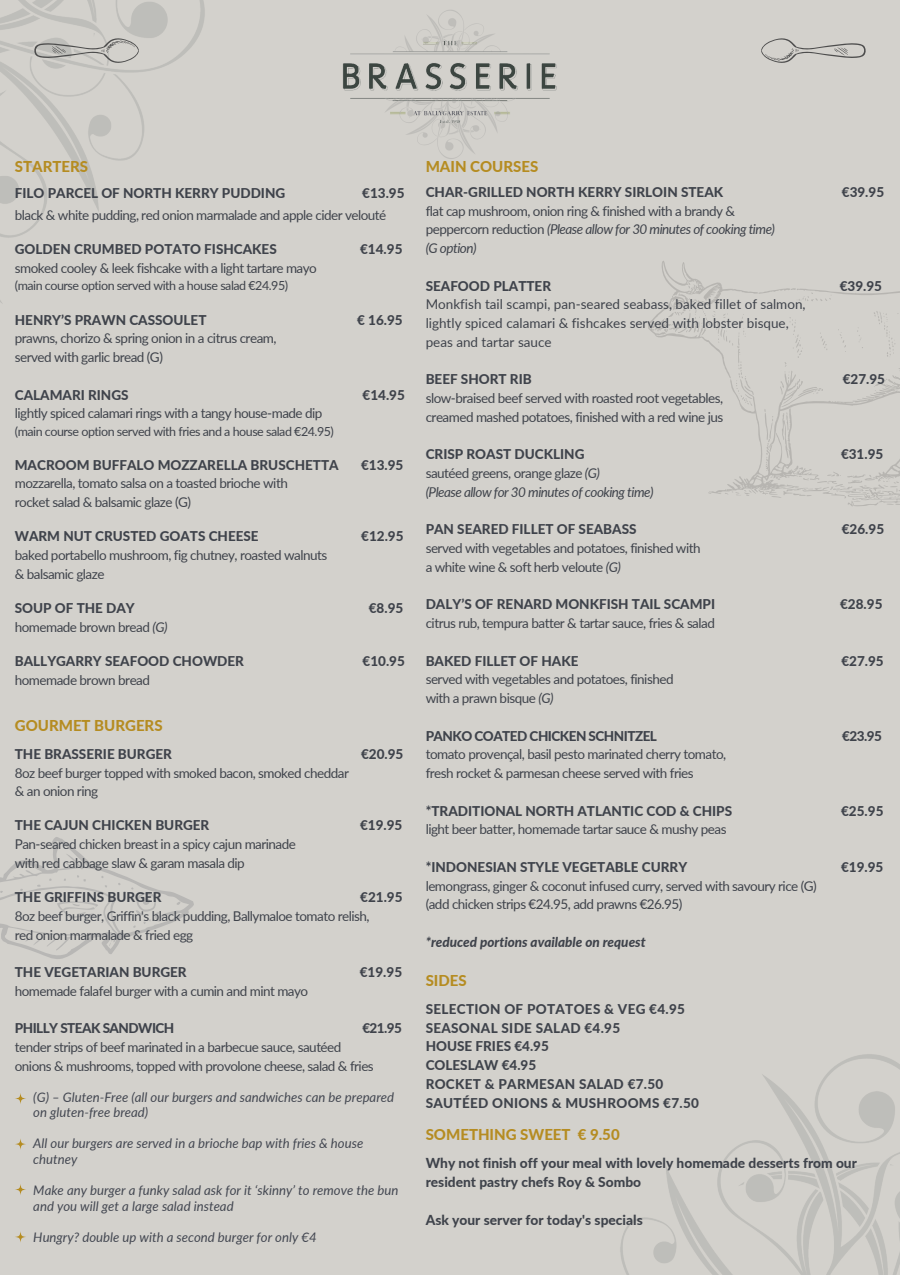
<style>
.page{position:relative;width:900px;height:1275px;background:#d3d1cc}
.page>*{position:absolute;margin:0;border:0;box-sizing:border-box;transform-origin:0 0}
.t1{font:800 15px "Lato";color:#b58c21}
.t2{font:800 13.75px/19.1px "Lato";color:#3f434b}
.t3{font:13.5px "Lato";letter-spacing:-.04em;color:#3f434b}
.t4{font:800 13.5px "Lato";color:#3f434b}
.t5{font:800 13.5px/18.8px "Lato";letter-spacing:.02em;color:#3f434b}
.t6{font:13.5px "Lato";color:#3f434b}
.t7{font:italic 13.5px "Lato";letter-spacing:-.04em;color:#3f434b}
.t8{font:800 13.5px "Lato";letter-spacing:-.04em;color:#3f434b}
.t9{font:italic 800 13.5px "Lato";color:#3f434b}
.t10{font:italic 13.15px/15.6px "Lato";color:#434751}
.t11{font:12.5px "Lato";letter-spacing:-.04em;color:#3f434b}
.s1{font-style:italic}
.s2{font-style:normal}
</style>
<div class="page">
<img style="left:620px;top:1054px;width:280px;height:221px">
<svg style="left:648px;top:261px;width:252px;height:245px"></svg>
<svg style="left:0;top:837px;width:194px;height:122px"></svg>
<img style="left:0;top:0;width:205px;height:303px">
<svg style="left:33px;top:38px;width:106px;height:25px"></svg>
<svg style="left:761px;top:38px;width:105px;height:25px"></svg>
<svg style="left:15px;top:1138px;width:11px;height:12px"></svg>
<svg style="left:15px;top:1184px;width:11px;height:11px"></svg>
<svg style="left:15px;top:1231px;width:11px;height:12px"></svg>
<svg style="left:15px;top:1093px;width:11px;height:11px"></svg>
<img style="left:343px;top:10px;width:214px;height:149px">
<p class="t1" style="left:15px;top:157px;width:75px">STARTERS</p>
<p class="t4" style="left:15px;top:185px;width:272px">FILO PARCEL OF NORTH KERRY PUDDING</p>
<p class="t4" style="left:362px;top:185px;width:44px">€13.95</p>
<p class="t3" style="left:15px;top:207px;width:373px">black &amp; white pudding, red onion marmalade and apple cider velouté</p>
<p class="t4" style="left:15px;top:241px;width:264px">GOLDEN CRUMBED POTATO FISHCAKES</p>
<p class="t4" style="left:360px;top:241px;width:44px">€14.95</p>
<h1 class="t3" style="left:15px;top:260px;width:304px">smoked cooley &amp; leek fishcake with a light tartare mayo</h1>
<p class="t11" style="left:15px;top:278px;width:275px">(main course option served with a house salad €24.95)</p>
<p class="t4" style="left:15px;top:311px;width:193px">HENRY’S PRAWN CASSOULET</p>
<p class="t4" style="left:357px;top:311px;width:47px">€ 16.95</p>
<p class="t3" style="left:15px;top:330px;width:263px">prawns, chorizo &amp; spring onion in a citrus cream,</p>
<p class="t3" style="left:15px;top:349px;width:150px">served with garlic bread (G)</p>
<p class="t4" style="left:15px;top:386px;width:115px">CALAMARI RINGS</p>
<p class="t4" style="left:363px;top:386px;width:44px">€14.95</p>
<p class="t3" style="left:15px;top:405px;width:309px">lightly spiced calamari rings with a tangy house-made dip</p>
<p class="t11" style="left:15px;top:423px;width:321px">(main course option served with fries and a house salad €24.95)</p>
<p class="t4" style="left:15px;top:456px;width:325px">MACROOM BUFFALO MOZZARELLA BRUSCHETTA</p>
<p class="t4" style="left:361px;top:456px;width:44px">€13.95</p>
<p class="t3" style="left:15px;top:475px;width:275px">mozzarella, tomato salsa on a toasted brioche with</p>
<p class="t3" style="left:15px;top:494px;width:178px">rocket salad &amp; balsamic glaze (G)</p>
<p class="t4" style="left:15px;top:528px;width:245px">WARM NUT CRUSTED GOATS CHEESE</p>
<p class="t4" style="left:361px;top:528px;width:44px">€12.95</p>
<p class="t3" style="left:15px;top:547px;width:314px">baked portabello mushroom, fig chutney, roasted walnuts</p>
<p class="t3" style="left:15px;top:566px;width:91px">&amp; balsamic glaze</p>
<p class="t4" style="left:15px;top:600px;width:122px">SOUP OF THE DAY</p>
<p class="t4" style="left:369px;top:600px;width:36px">€8.95</p>
<p class="t3" style="left:15px;top:618px;width:154px">homemade brown bread <span class="s1">(G)</span></p>
<p class="t4" style="left:15px;top:653px;width:231px">BALLYGARRY SEAFOOD CHOWDER</p>
<p class="t4" style="left:363px;top:653px;width:44px">€10.95</p>
<p class="t3" style="left:15px;top:671px;width:137px">homemade brown bread</p>
<p class="t1" style="left:15px;top:716px;width:149px">GOURMET BURGERS</p>
<p class="t4" style="left:15px;top:746px;width:159px">THE BRASSERIE BURGER</p>
<p class="t4" style="left:361px;top:746px;width:44px">€20.95</p>
<p class="t3" style="left:15px;top:764px;width:336px">8oz beef burger topped with smoked bacon, smoked cheddar</p>
<p class="t3" style="left:15px;top:783px;width:85px">&amp; an onion ring</p>
<p class="t4" style="left:15px;top:817px;width:196px">THE CAJUN CHICKEN BURGER</p>
<p class="t4" style="left:360px;top:817px;width:44px">€19.95</p>
<p class="t3" style="left:15px;top:836px;width:283px">Pan-seared chicken breast in a spicy cajun marinade</p>
<p class="t3" style="left:15px;top:855px;width:232px">with red cabbage slaw &amp; garam masala dip</p>
<p class="t4" style="left:15px;top:889px;width:148px">THE GRIFFINS BURGER</p>
<p class="t4" style="left:360px;top:889px;width:44px">€21.95</p>
<p class="t3" style="left:15px;top:908px;width:356px">8oz beef burger, Griffin's black pudding, Ballymaloe tomato relish,</p>
<p class="t3" style="left:15px;top:926px;width:180px">red onion marmalade &amp; fried egg</p>
<p class="t4" style="left:15px;top:964px;width:173px">THE VEGETARIAN BURGER</p>
<p class="t4" style="left:360px;top:964px;width:44px">€19.95</p>
<h4 class="t3" style="left:15px;top:983px;width:295px">homemade falafel burger with a cumin and mint mayo</h4>
<h1 class="t8" style="left:15px;top:1020px;width:161px">PHILLY STEAK SANDWICH</h1>
<h1 class="t4" style="left:362px;top:1020px;width:41px">€21.95</h1>
<h3 class="t3" style="left:15px;top:1039px;width:328px">tender strips of beef marinated in a barbecue sauce, sautéed</h3>
<h1 class="t3" style="left:15px;top:1058px;width:360px">onions &amp; mushrooms, topped with provolone cheese, salad &amp; fries</h1>
<h2 class="t10" style="left:33px;top:1089px;width:362px">(G) – Gluten-Free (all our burgers and sandwiches can be prepared on gluten-free bread)</h2>
<h2 class="t10" style="left:33px;top:1136px;width:331px">All our burgers are served in a brioche bap with fries &amp; house chutney</h2>
<p class="t10" style="left:33px;top:1182px;width:367px">Make any burger a funky salad ask for it ‘skinny’ to remove the bun and you will get a large salad instead</p>
<p class="t10" style="left:33px;top:1229px;width:285px">Hungry? double up with a second burger for only €4</p>
<p class="t1" style="left:426px;top:157px;width:114px">MAIN COURSES</p>
<p class="t4" style="left:426px;top:184px;width:299px">CHAR-GRILLED NORTH KERRY SIRLOIN STEAK</p>
<p class="t4" style="left:842px;top:184px;width:44px">€39.95</p>
<p class="t3" style="left:426px;top:202px;width:311px">flat cap mushroom, onion ring &amp; finished with a brandy &amp;</p>
<p class="t7" style="left:426px;top:221px;width:351px"><span class="s2">peppercorn reduction</span> (Please allow for 30 minutes of cooking time)</p>
<p class="t7" style="left:426px;top:240px;width:52px">(G option)</p>
<p class="t4" style="left:426px;top:277px;width:127px">SEAFOOD PLATTER</p>
<p class="t4" style="left:840px;top:277px;width:44px">€39.95</p>
<p class="t6" style="left:426px;top:296px;width:381px">Monkfish tail scampi, pan-seared seabass, baked fillet of salmon,</p>
<p class="t6" style="left:426px;top:315px;width:365px">lightly spiced calamari &amp; fishcakes served with lobster bisque,</p>
<p class="t6" style="left:426px;top:334px;width:127px">peas and tartar sauce</p>
<p class="t4" style="left:426px;top:371px;width:108px">BEEF SHORT RIB</p>
<p class="t4" style="left:843px;top:371px;width:44px">€27.95</p>
<p class="t3" style="left:426px;top:390px;width:299px">slow-braised beef served with roasted root vegetables,</p>
<p class="t3" style="left:426px;top:409px;width:299px">creamed mashed potatoes, finished with a red wine jus</p>
<p class="t4" style="left:426px;top:446px;width:160px">CRISP ROAST DUCKLING</p>
<p class="t4" style="left:841px;top:446px;width:44px">€31.95</p>
<p class="t3" style="left:426px;top:465px;width:176px">sautéed greens, orange glaze <span class="s1">(G)</span></p>
<p class="t7" style="left:426px;top:484px;width:230px">(Please allow for 30 minutes of cooking time)</p>
<p class="t4" style="left:426px;top:521px;width:212px">PAN SEARED FILLET OF SEABASS</p>
<p class="t4" style="left:842px;top:521px;width:44px">€26.95</p>
<p class="t3" style="left:426px;top:540px;width:276px">served with vegetables and potatoes, finished with</p>
<p class="t3" style="left:426px;top:559px;width:197px">a white wine &amp; soft herb veloute <span class="s1">(G)</span></p>
<p class="t4" style="left:426px;top:596px;width:291px">DALY’S OF RENARD MONKFISH TAIL SCAMPI</p>
<p class="t4" style="left:840px;top:596px;width:44px">€28.95</p>
<p class="t3" style="left:426px;top:615px;width:291px">citrus rub, tempura batter &amp; tartar sauce, fries &amp; salad</p>
<p class="t4" style="left:426px;top:652px;width:154px">BAKED FILLET OF HAKE</p>
<p class="t4" style="left:841px;top:652px;width:44px">€27.95</p>
<p class="t3" style="left:426px;top:671px;width:249px">served with vegetables and potatoes, finished</p>
<p class="t3" style="left:426px;top:690px;width:129px">with a prawn bisque <span class="s1">(G)</span></p>
<p class="t8" style="left:426px;top:727px;width:233px">PANKO COATED CHICKEN SCHNITZEL</p>
<p class="t4" style="left:842px;top:727px;width:41px">€23.95</p>
<p class="t3" style="left:426px;top:746px;width:302px">tomato provençal, basil pesto marinated cherry tomato,</p>
<h1 class="t3" style="left:426px;top:765px;width:270px">fresh rocket &amp; parmesan cheese served with fries</h1>
<p class="t4" style="left:426px;top:802px;width:308px">*TRADITIONAL NORTH ATLANTIC COD &amp; CHIPS</p>
<p class="t4" style="left:841px;top:802px;width:44px">€25.95</p>
<p class="t3" style="left:426px;top:821px;width:302px">light beer batter, homemade tartar sauce &amp; mushy peas</p>
<p class="t4" style="left:426px;top:859px;width:263px">*INDONESIAN STYLE VEGETABLE CURRY</p>
<p class="t4" style="left:841px;top:859px;width:44px">€19.95</p>
<p class="t3" style="left:426px;top:877px;width:393px">lemongrass, ginger &amp; coconut infused curry, served with savoury rice (G)</p>
<p class="t3" style="left:426px;top:896px;width:258px">(add chicken strips €24.95, add prawns €26.95)</p>
<p class="t9" style="left:426px;top:934px;width:222px">*reduced portions available on request</p>
<p class="t1" style="left:426px;top:971px;width:43px">SIDES</p>
<p class="t5" style="left:426px;top:999px;width:275px">SELECTION OF POTATOES &amp; VEG €4.95<br>SEASONAL SIDE SALAD €4.95<br>HOUSE FRIES €4.95<br>COLESLAW €4.95<br>ROCKET &amp; PARMESAN SALAD €7.50<br>SAUTÉED ONIONS &amp; MUSHROOMS €7.50</p>
<p class="t1" style="left:426px;top:1125px;width:196px">SOMETHING SWEET € 9.50</p>
<p class="t2" style="left:426px;top:1153px;width:433px">Why not finish off your meal with lovely homemade desserts from our resident pastry chefs Roy &amp; Sombo</p>
<p class="t2" style="left:426px;top:1210px;width:219px">Ask your server for today's specials</p>
</div>
